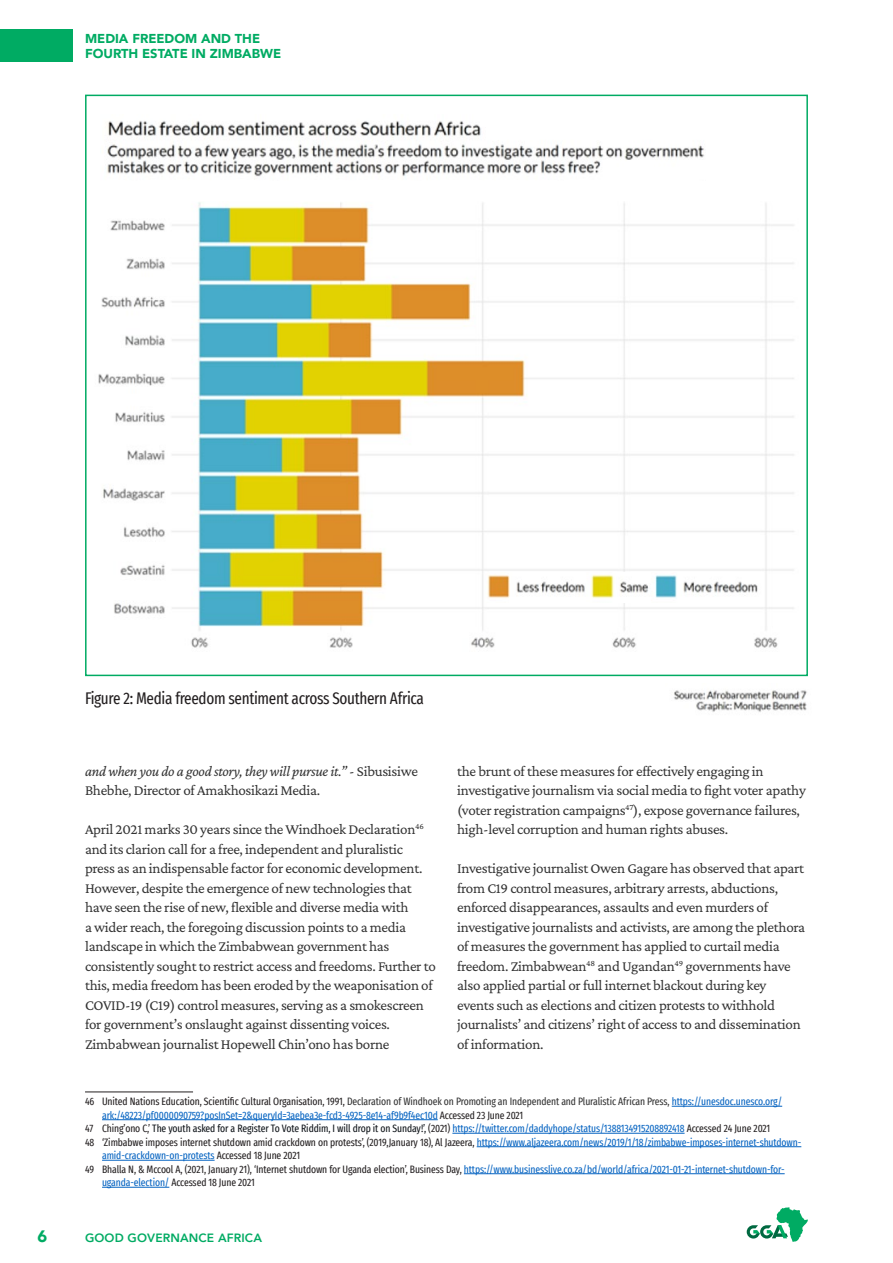
<style>
.page{position:relative;width:893px;height:1263px;background:#fff}
.page>*{position:absolute;margin:0;border:0;box-sizing:border-box;transform-origin:0 0}
.Caption_Headline{font:extra-condensed 16.5px "Fira Sans";letter-spacing:-.02em;color:#231f20}
.t1{font:900 16.5px "Avenir";color:#00ab63}
._1st_Paragraph{font:15px/19.5px "Crimson Pro";letter-spacing:-.02em;color:#333}
.t2{font:900 12.9px/14.1px "Avenir";color:#00ab63}
.t3{font:800 12px "Avenir";letter-spacing:.01em;color:#00ab63}
.Annotation_text{font:extra-condensed 10.5px/13.5px "Fira Sans";letter-spacing:-.01em;color:#231f20}
.Annotation_text-2{font:extra-condensed 10.5px/13.5px "Fira Sans";letter-spacing:-.01em;color:#0563c1}
.Annotation_text-3{font:extra-condensed 10.5px "Fira Sans";letter-spacing:-.01em;color:#0f1419}
.s1{font-style:italic}
.s2{color:#231f20}
.s3{color:#333}
.s4{color:#0563c1}
</style>
<div class="page">
<hr style="left:85px;top:1091px;width:108px;height:1px;background:#231f20">
<hr style="left:672px;top:1106px;width:110px;height:1px;background:#0563c1">
<hr style="left:102px;top:1119px;width:336px;height:1px;background:#0563c1">
<hr style="left:452px;top:1133px;width:233px;height:1px;background:#0563c1">
<hr style="left:477px;top:1146px;width:324px;height:1px;background:#0563c1">
<hr style="left:102px;top:1160px;width:113px;height:1px;background:#0563c1">
<hr style="left:464px;top:1173px;width:321px;height:1px;background:#0563c1">
<hr style="left:102px;top:1187px;width:67px;height:1px;background:#0563c1">
<img style="left:98px;top:202px;width:696px;height:446px">
<img style="left:107px;top:121px;width:597px;height:56px">
<img style="left:485px;top:573px;width:278px;height:29px">
<img style="left:674px;top:690px;width:133px;height:22px">
<svg style="left:747px;top:1207px;width:61px;height:35px"></svg>
<div style="left:0;top:30px;width:72px;height:32px;background:#00ab63"></div>
<p class="t2" style="left:85px;top:32px;width:198px">MEDIA FREEDOM AND THE<br>FOURTH ESTATE IN ZIMBABWE</p>
<p class="Caption_Headline" style="left:85px;top:686px;width:340px">Figure 2: Media freedom sentiment across Southern Africa</p>
<p class="_1st_Paragraph" style="left:85px;top:761px;width:334px"><span class="s1">and when you do a good story, they will pursue it.”</span> - Sibusisiwe<br>Bhebhe, Director of Amakhosikazi Media.</p>
<p class="_1st_Paragraph" style="left:85px;top:819px;width:352px">April 2021 marks 30 years since the Windhoek Declaration<sup>46 </sup>and its clarion call for a free, independent and pluralistic press as an indispensable factor for economic development.<br>However, despite the emergence of new technologies that have seen the rise of new, flexible and diverse media with<br>a wider reach, the foregoing discussion points to a media landscape in which the Zimbabwean government has consistently sought to restrict access and freedoms. Further to this, media freedom has been eroded by the weaponisation of COVID-19 (C19) control measures, serving as a smokescreen for government’s onslaught against dissenting voices.<br>Zimbabwean journalist Hopewell Chin’ono has borne</p>
<p class="_1st_Paragraph" style="left:457px;top:761px;width:350px">the brunt of these measures for effectively engaging in investigative journalism via social media to fight voter apathy (voter registration campaigns<sup>47</sup>), expose governance failures, high-level corruption and human rights abuses.</p>
<p class="_1st_Paragraph" style="left:457px;top:858px;width:350px">Investigative journalist Owen Gagare has observed that apart from C19 control measures, arbitrary arrests, abductions, enforced disappearances, assaults and even murders of investigative journalists and activists, are among the plethora of measures the government has applied to curtail media freedom. Zimbabwean<sup>48</sup> and Ugandan<sup>49</sup> governments have also applied partial or full internet blackout during key events such as elections and citizen protests to withhold journalists’ and citizens’ right of access to and dissemination of information.</p>
<p class="Annotation_text-2" style="left:102px;top:1095px;width:682px;text-indent:-17px"><span class="s2">46 United Nations Education, Scientific Cultural Organisation, 1991,</span> <span class="s3">Declaration of Windhoek on Promoting an Independent and Pluralistic African Press,</span> https://unesdoc.unesco.org/ ark:/48223/pf0000090759?posInSet=2&amp;queryId=3aebea3e-fcd3-4925-8e14-af9b9f4ec10d <span class="s2">Accessed 23 June 2021</span></p>
<p class="Annotation_text-3" style="left:85px;top:1121px;width:687px"><span class="s2">47 Ching’ono C,’</span> The youth asked for a Register To Vote Riddim, I will drop it on Sunday!’, <span class="s2">(2021)</span> <span class="s4">https://twitter.com/daddyhope/status/1388134915208892418</span> <span class="s2">Accessed 24 June 2021</span></p>
<p class="Annotation_text" style="left:102px;top:1135px;width:701px;text-indent:-17px">48 ‘Zimbabwe imposes internet shutdown amid crackdown on protests’, (2019,January 18), Al Jazeera, <span class="s4">https://www.aljazeera.com/news/2019/1/18/zimbabwe-imposes-internet-shutdown&shy;amid-crackdown-on-protests</span> Accessed 18 June 2021</p>
<p class="Annotation_text" style="left:102px;top:1162px;width:684px;text-indent:-17px">49 Bhalla N, &amp; Mccool A, (2021, January 21), ‘Internet shutdown for Uganda election’, Business Day, <span class="s4">https://www.businesslive.co.za/bd/world/africa/2021-01-21-internet-shutdown-for&shy;uganda-election/</span> Accessed 18 June 2021</p>
<p class="t1" style="left:38px;top:1222px;width:11px">6</p>
<p class="t3" style="left:85px;top:1228px;width:178px">GOOD GOVERNANCE AFRICA</p>
</div>
